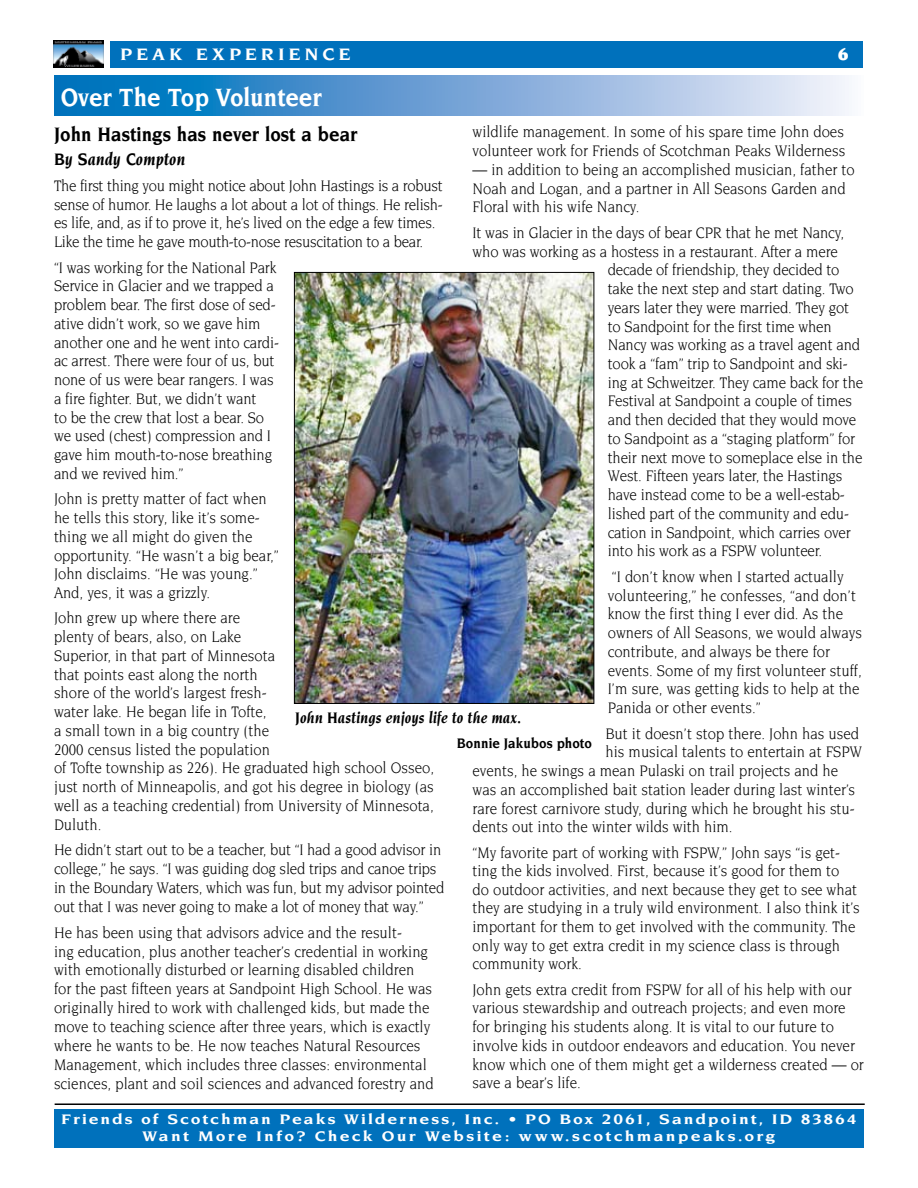
<style>
.page{position:relative;width:918px;height:1188px;background:#fff}
.page>*{position:absolute;margin:0;border:0;box-sizing:border-box;transform-origin:0 0}
.t1{font:700 27px "Novarese";color:#fff;scale:.9 1}
.t2{font:700 21px "Novarese";color:#000;scale:.9 1}
.t3{font:700 18px "Novarese";letter-spacing:.195em;color:#fff;scale:1.1 1}
.t4{font:italic 700 18px "Novarese";color:#000;scale:.9 1}
.t5{font:900 18px "Novarese";color:#fff}
.t6{font:16.5px/18.8px "Novarese";color:#000;scale:.9 1}
.t7{font:16.5px/18.8px "Novarese";letter-spacing:-.02em;color:#000;scale:.9 1}
.t8{font:italic 700 16.5px "Novarese";color:#000;scale:.9 1}
.t9{font:700 15px/16.5px "Novarese";letter-spacing:.115em;color:#fff;text-align:center;scale:1.18 1}
.t10{font:700 15px "Novarese";letter-spacing:.005em;color:#000;scale:.9 1}
</style>
<div class="page">
<div style="left:111px;top:41px;width:752px;height:27px;background:#0071bc"></div>
<img style="left:54px;top:41px;width:50px;height:27px">
<hr style="left:55px;top:1103px;width:810px;height:2px;background:#000">
<div style="left:54px;top:1109px;width:810px;height:39px;background:#0071bc"></div>
<img style="left:296px;top:274px;width:296px;height:428px">
<div style="left:294px;top:272px;width:300px;height:432px;border:1px solid #000"></div>
<svg style="left:54px;top:76px;width:795px;height:40px;background:#6fa7d7"></svg>
<p class="t3" style="left:120px;top:44px;width:211px">Peak Experience</p>
<p class="t5" style="left:838px;top:44px;width:12px">6</p>
<h1 class="t1" style="left:61px;top:82px;width:292px">Over The Top Volunteer</h1>
<p class="t2" style="left:54px;top:122px;width:339px">John Hastings has never lost a bear</p>
<p class="t4" style="left:54px;top:149px;width:148px">By Sandy Compton</p>
<p class="t7" style="left:54px;top:176px;width:433px">The first thing you might notice about John Hastings is a robust sense of humor. He laughs a lot about a lot of things. He relish&shy;es life, and, as if to prove it, he’s lived on the edge a few times.<br>Like the time he gave mouth-to-nose resuscitation to a bear.</p>
<p class="t6" style="left:54px;top:258px;width:252px">“I was working for the National Park<br>Service in Glacier and we trapped a problem bear. The first dose of sed&shy;ative didn’t work, so we gave him another one and he went into cardi&shy;ac arrest. There were four of us, but none of us were bear rangers. I was a fire fighter. But, we didn’t want<br>to be the crew that lost a bear. So we used (chest) compression and I gave him mouth-to-nose breathing and we revived him.”</p>
<p class="t6" style="left:54px;top:489px;width:251px">John is pretty matter of fact when he tells this story, like it’s some&shy;thing we all might do given the opportunity. “He wasn’t a big bear,”<br>John disclaims. “He was young.”<br>And, yes, it was a grizzly.</p>
<p class="t6" style="left:54px;top:609px;width:424px">John grew up where there are<br>plenty of bears, also, on Lake<br>Superior, in that part of Minnesota<br>that points east along the north<br>shore of the world’s largest fresh-<br>water lake. He began life in Tofte,<br>a small town in a big country (the<br>2000 census listed the population<br>of Tofte township as 226). He graduated high school Osseo, just north of Minneapolis, and got his degree in biology (as well as a teaching credential) from University of Minnesota, Duluth.</p>
<p class="t6" style="left:54px;top:840px;width:435px">He didn’t start out to be a teacher, but “I had a good advisor in college,” he says. “I was guiding dog sled trips and canoe trips in the Boundary Waters, which was fun, but my advisor pointed out that I was never going to make a lot of money that way.”</p>
<p class="t6" style="left:54px;top:923px;width:423px">He has been using that advisors advice and the result-<br>ing education, plus another teacher’s credential in working with emotionally disturbed or learning disabled children for the past fifteen years at Sandpoint High School. He was originally hired to work with challenged kids, but made the move to teaching science after three years, which is exactly where he wants to be. He now teaches Natural Resources Management, which includes three classes: environmental sciences, plant and soil sciences and advanced forestry and</p>
<p class="t6" style="left:473px;top:122px;width:416px">wildlife management. In some of his spare time John does volunteer work for Friends of Scotchman Peaks Wilderness</p>
<p class="t6" style="left:473px;top:160px;width:426px">— in addition to being an accomplished musician, father to<br>Noah and Logan, and a partner in All Seasons Garden and<br>Floral with his wife Nancy.</p>
<p class="t6" style="left:473px;top:223px;width:414px">It was in Glacier in the days of bear CPR that he met Nancy,</p>
<p class="t6" style="left:473px;top:242px;width:408px">who was working as a hostess in a restaurant. After a mere</p>
<p class="t6" style="left:608px;top:260px;width:259px">decade of friendship, they decided to</p>
<p class="t6" style="left:608px;top:279px;width:275px">take the next step and start dating. Two</p>
<p class="t6" style="left:608px;top:298px;width:270px">years later they were married. They got</p>
<p class="t6" style="left:608px;top:317px;width:250px">to Sandpoint for the first time when</p>
<p class="t6" style="left:608px;top:335px;width:282px">Nancy was working as a travel agent and</p>
<p class="t6" style="left:608px;top:354px;width:268px">took a “fam” trip to Sandpoint and ski-</p>
<p class="t6" style="left:608px;top:373px;width:285px">ing at Schweitzer. They came back for the</p>
<p class="t6" style="left:608px;top:392px;width:273px">Festival at Sandpoint a couple of times</p>
<p class="t6" style="left:608px;top:410px;width:278px">and then decided that they would move</p>
<p class="t6" style="left:608px;top:429px;width:276px">to Sandpoint as a “staging platform” for</p>
<p class="t6" style="left:608px;top:448px;width:285px">their next move to someplace else in the</p>
<p class="t6" style="left:608px;top:467px;width:262px">West. Fifteen years later, the Hastings</p>
<p class="t6" style="left:608px;top:485px;width:265px">have instead come to be a well-estab-</p>
<p class="t6" style="left:608px;top:504px;width:270px">lished part of the community and edu-</p>
<p class="t6" style="left:608px;top:523px;width:272px">cation in Sandpoint, which carries over</p>
<p class="t6" style="left:608px;top:541px;width:240px">into his work as a FSPW volunteer.</p>
<p class="t6" style="left:608px;top:567px;width:284px">“I don’t know when I started actually volunteering,” he confesses, “and don’t know the first thing I ever did. As the owners of All Seasons, we would always contribute, and always be there for events. Some of my first volunteer stuff, I’m sure, was getting kids to help at the Panida or other events.”</p>
<p class="t6" style="left:606px;top:724px;width:283px">But it doesn’t stop there. John has used</p>
<p class="t6" style="left:606px;top:742px;width:286px">his musical talents to entertain at FSPW</p>
<p class="t6" style="left:473px;top:761px;width:408px">events, he swings a mean Pulaski on trail projects and he</p>
<p class="t6" style="left:473px;top:780px;width:427px">was an accomplished bait station leader during last winter’s</p>
<p class="t6" style="left:473px;top:799px;width:426px">rare forest carnivore study, during which he brought his stu-</p>
<p class="t6" style="left:473px;top:817px;width:291px">dents out into the winter wilds with him.</p>
<p class="t6" style="left:473px;top:843px;width:432px">“My favorite part of working with FSPW,” John says “is get&shy;ting the kids involved. First, because it’s good for them to do outdoor activities, and next because they get to see what they are studying in a truly wild environment. I also think it’s important for them to get involved with the community. The only way to get extra credit in my science class is through community work.</p>
<p class="t6" style="left:473px;top:980px;width:436px">John gets extra credit from FSPW for all of his help with our various stewardship and outreach projects; and even more for bringing his students along. It is vital to our future to involve kids in outdoor endeavors and education. You never know which one of them might get a wilderness created — or save a bear’s life.</p>
<p class="t8" style="left:295px;top:709px;width:253px">John Hastings enjoys life to the max.</p>
<p class="t10" style="left:457px;top:735px;width:152px">Bonnie Jakubos photo</p>
<p class="t9" style="left:61px;top:1111px;width:676px">Friends of Scotchman Peaks Wilderness, Inc. • PO Box 2061, Sandpoint, ID 83864<br>Want More Info? Check Our Website: www.scotchmanpeaks.org</p>
</div>
